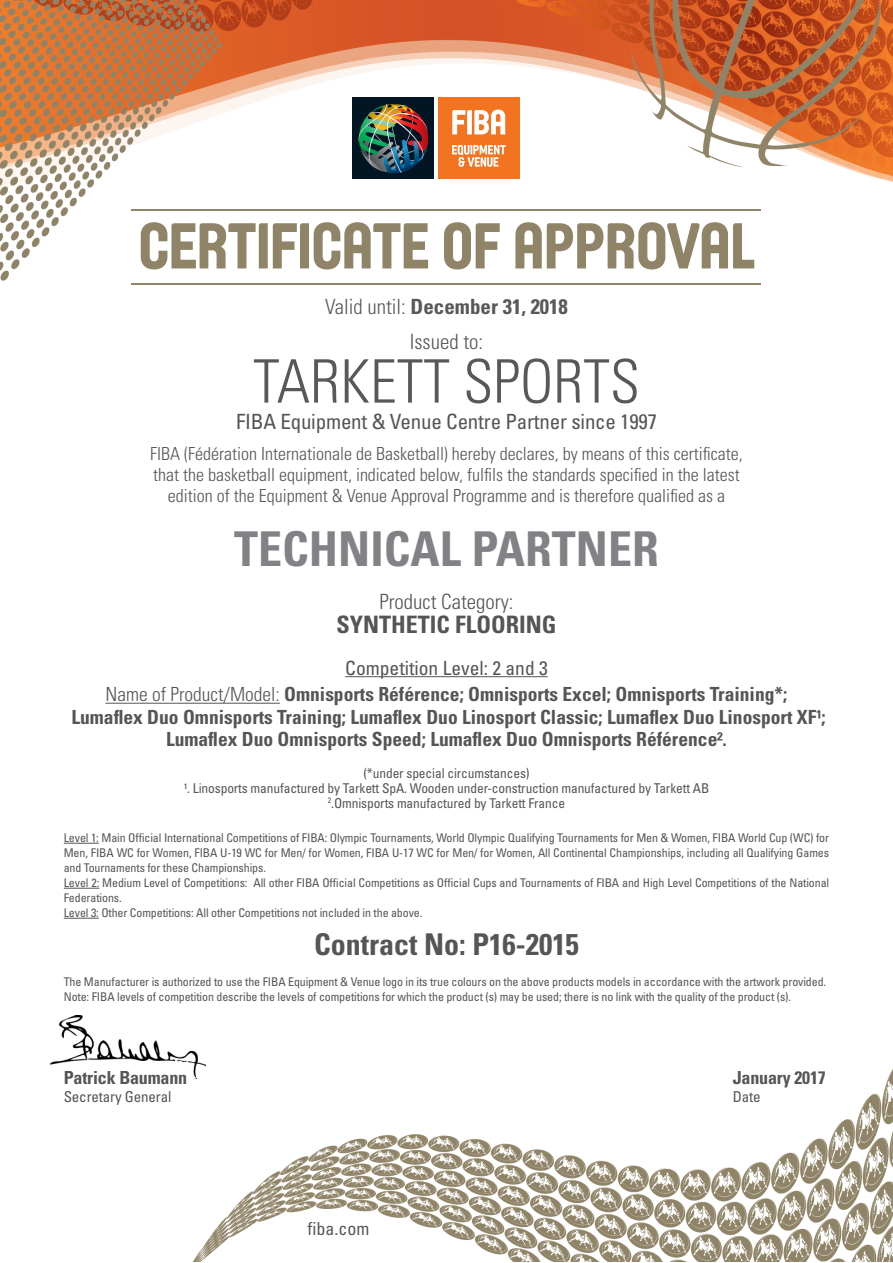
<style>
.page{position:relative;width:893px;height:1263px;background:#fff}
.page>*{position:absolute;margin:0;border:0;box-sizing:border-box;transform-origin:0 0}
.t1{font:63.3px "Fiba CE";color:#8f8468}
.t2{font:300 condensed 60px "Univers";color:#57585a}
.t3{font:700 condensed 48px "Univers";color:#808285}
.t4{font:700 condensed 30px "Univers";color:#545557}
.t5{font:700 condensed 24px "Univers";color:#545557}
.t6{font:condensed 21px "Univers";letter-spacing:-.01em;color:#545557}
.t7{font:700 condensed 21px/35.1px "Univers";color:#57585a;text-align:center}
.t8{font:300 condensed 21px "Univers";color:#545557}
.t9{font:700 condensed 19.5px/22.5px "Univers";color:#545557;text-align:center}
.t10{font:condensed 19.5px "Univers";color:#545557}
.t11{font:300 condensed 18px/21px "Univers";color:#545557;text-align:center}
.t12{font:700 condensed 18px "Univers";letter-spacing:-.01em;color:#545557}
.t13{font:condensed 18px "Univers";color:#57585a}
.t14{font:condensed 15px "Univers";letter-spacing:-.01em;color:#545557}
.t15{font:condensed 13.5px/15px "Univers";letter-spacing:-.01em;color:#545557;text-align:center}
.t16{font:condensed 12px/15px "Univers";letter-spacing:-.01em;color:#545557}
.s1{font-weight:300}
.s2{font-weight:300;color:#545557}
</style>
<div class="page">
<img style="left:193px;top:1064px;width:700px;height:198px">
<img style="left:0;top:0;width:893px;height:285px">
<svg style="left:437px;top:97px;width:83px;height:83px"></svg>
<div style="left:438px;top:98px;width:81px;height:81px;background:#f47321"></div>
<svg style="left:352px;top:97px;width:83px;height:83px"></svg>
<div style="left:353px;top:98px;width:81px;height:81px;background:#011622"></div>
<img style="left:358px;top:104px;width:70px;height:69px">
<svg style="left:452px;top:110px;width:53px;height:24px"></svg>
<svg style="left:452px;top:145px;width:54px;height:22px"></svg>
<hr style="left:132px;top:209px;width:629px;height:1px;background:#8f8468">
<hr style="left:132px;top:283px;width:629px;height:1px;background:#8f8468">
<hr style="left:105px;top:703px;width:175px;height:1px;background:#545557">
<hr style="left:345px;top:676px;width:203px;height:1px;background:#545557">
<img style="left:50px;top:1015px;width:155px;height:63px">
<hr style="left:64px;top:843px;width:35px;height:1px;background:#545557">
<hr style="left:64px;top:888px;width:35px;height:1px;background:#545557">
<hr style="left:64px;top:918px;width:35px;height:1px;background:#545557">
<h1 class="t1" style="left:139px;top:208px;width:618px">CERTIFICATE OF APPROVAL</h1>
<h3 class="t7" style="left:325px;top:289px;width:244px"><span class="s1">Valid until:</span> December 31, 2018<br><span class="s2">Issued to:</span></h3>
<h2 class="t2" style="left:253px;top:345px;width:388px">TARKETT SPORTS</h2>
<h3 class="t6" style="left:236px;top:408px;width:422px">FIBA Equipment &amp; Venue Centre Partner since 1997</h3>
<p class="t11" style="left:150px;top:443px;width:594px">FIBA (Fédération Internationale de Basketball) hereby declares, by means of this certificate, that the basketball equipment, indicated below, fulfils the standards specified in the latest edition of the Equipment &amp; Venue Approval Programme and is therefore qualified as a</p>
<h3 class="t3" style="left:234px;top:519px;width:426px">TECHNICAL PARTNER</h3>
<h3 class="t8" style="left:379px;top:589px;width:136px">Product Category:</h3>
<h3 class="t5" style="left:336px;top:610px;width:222px">SYNTHETIC FLOORING</h3>
<h3 class="t10" style="left:345px;top:655px;width:204px">Competition Level: 2 and 3</h3>
<p class="t9" style="left:71px;top:683px;width:756px"><span class="s1">Name of Product/Model:</span> Omnisports Référence; Omnisports Excel; Omnisports Training*;<br>Lumaflex Duo Omnisports Training; Lumaflex Duo Linosport Classic; Lumaflex Duo Linosport XF¹;<br>Lumaflex Duo Omnisports Speed; Lumaflex Duo Omnisports Référence².</p>
<p class="t15" style="left:184px;top:765px;width:527px">(*under special circumstances)<br>¹. Linosports manufactured by Tarkett SpA. Wooden under-construction manufactured by Tarkett AB<br><sup>2</sup>.Omnisports manufactured by Tarkett France</p>
<p class="t16" style="left:64px;top:830px;width:767px">Level 1: Main Official International Competitions of FIBA: Olympic Tournaments, World Olympic Qualifying Tournaments for Men &amp; Women, FIBA World Cup (WC) for Men, FIBA WC for Women, FIBA U-19 WC for Men/ for Women, FIBA U-17 WC for Men/ for Women, All Continental Championships, including all Qualifying Games and Tournaments for these Championships.<br>Level 2: Medium Level of Competitions: All other FIBA Official Competitions as Official Cups and Tournaments of FIBA and High Level Competitions of the National Federations.<br>Level 3: Other Competitions: All other Competitions not included in the above.</p>
<h3 class="t4" style="left:314px;top:926px;width:266px">Contract No: P16-2015</h3>
<p class="t16" style="left:64px;top:974px;width:764px">The Manufacturer is authorized to use the FIBA Equipment &amp; Venue logo in its true colours on the above products models in accordance with the artwork provided.<br>Note: FIBA levels of competition describe the levels of competitions for which the product (s) may be used; there is no link with the quality of the product (s).</p>
<h3 class="t12" style="left:64px;top:1067px;width:125px">Patrick Baumann</h3>
<p class="t14" style="left:64px;top:1088px;width:109px">Secretary General</p>
<h3 class="t13" style="left:307px;top:1217px;width:63px">fiba.com</h3>
<h3 class="t12" style="left:733px;top:1067px;width:94px">January 2017</h3>
<p class="t14" style="left:733px;top:1088px;width:29px">Date</p>
</div>
